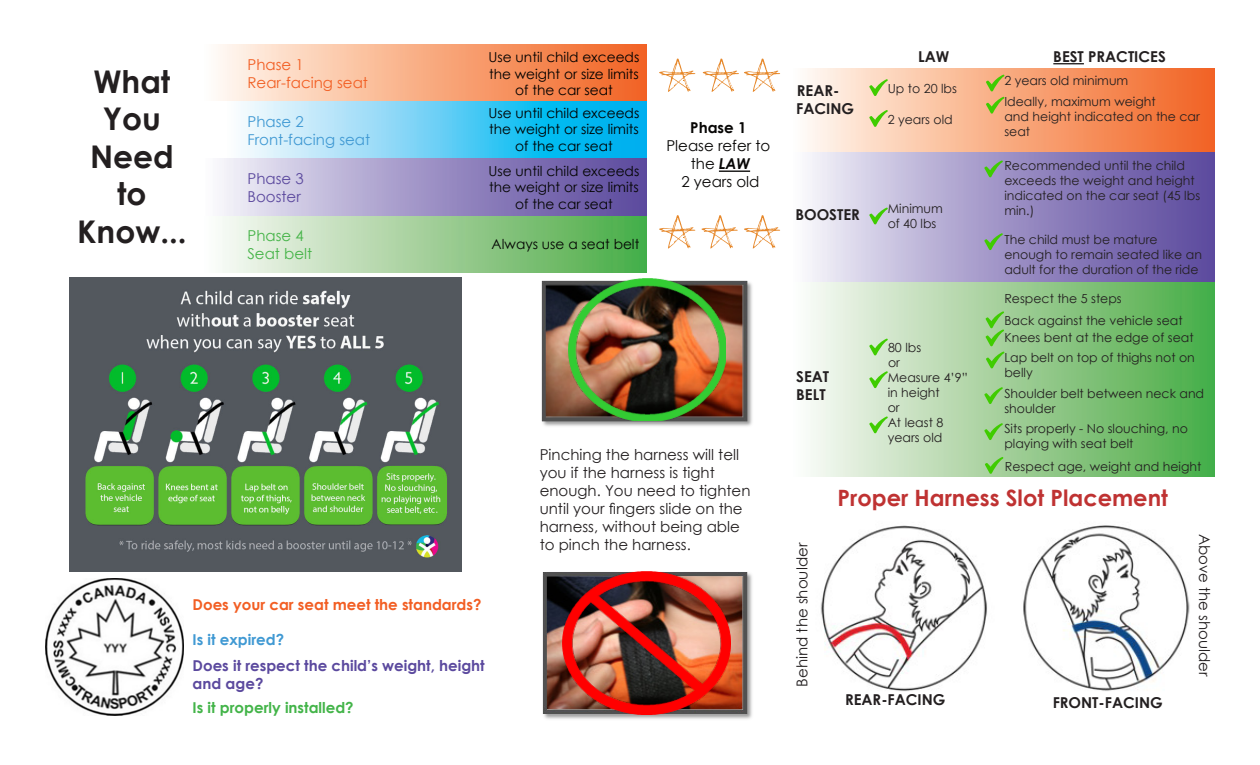
<style>
.page{position:relative;width:1260px;height:765px;background:#fff}
.page>*{position:absolute;margin:0;border:0;box-sizing:border-box;transform-origin:0 0}
.t1{font:700 31.25px/37.5px "Century Gothic";color:#231f20;text-align:center}
.t2{font:700 22.5px "Century Gothic";color:#bf3232}
.t3{font:15px/18px "Century Gothic";color:#231f20}
.t4{font:700 15px "Century Gothic";color:#231f20}
.t5{font:700 15px/18px "Century Gothic";color:#5b499e}
.t6{font:15px/18px "Century Gothic";color:#070605;text-align:center}
.t7{font:700 15px "Century Gothic";color:#f25e23}
.t8{font:15px "Century Gothic";color:#4099d3}
.t9{font:700 15px "Century Gothic";color:#43b449}
.t10{font:15px "Century Gothic";color:#f25e23}
.t11{font:15px "Century Gothic";color:#46b449}
.t12{font:700 15px "Century Gothic";color:#4099d3}
.t13{font:15px "Century Gothic";color:#5c499e}
.t14{font:15px "Century Gothic";color:#5b499e}
.t15{font:13.75px/16.5px "Century Gothic";color:#000;text-align:center}
.t16{font:13.75px/16.5px "Century Gothic";color:#040503;text-align:center}
.t17{font:12.5px/15px "Century Gothic";color:#231f20}
.s1{color:#f16024}
.s2{font-weight:700}
.s3{font-weight:700;font-style:italic}
</style>
<div class="page">
<div style="left:202px;top:45px;width:445px;height:57px;background:linear-gradient(to right,#fffbf2,#f2611d)"></div>
<svg style="left:202px;top:101px;width:445px;height:58px;background:#72d3f5"></svg>
<div style="left:202px;top:159px;width:445px;height:57px;background:linear-gradient(to right,#f3f2f9,#544199)"></div>
<div style="left:202px;top:216px;width:445px;height:57px;background:linear-gradient(to right,#fefaf8,#49aa43)"></div>
<svg style="left:659px;top:58px;width:36px;height:34px"></svg>
<svg style="left:703px;top:58px;width:77px;height:34px"></svg>
<svg style="left:659px;top:215px;width:36px;height:34px"></svg>
<svg style="left:702px;top:215px;width:36px;height:34px"></svg>
<svg style="left:744px;top:215px;width:36px;height:34px"></svg>
<img style="left:70px;top:278px;width:391px;height:293px">
<img style="left:45px;top:579px;width:138px;height:137px">
<img style="left:820px;top:525px;width:370px;height:166px">
<div style="left:791px;top:281px;width:424px;height:196px;background:linear-gradient(to right,#fefaf8,#49aa43)"></div>
<svg style="left:985px;top:457px;width:18px;height:17px"></svg>
<div style="left:791px;top:151px;width:424px;height:130px;background:linear-gradient(to right,#f3f1f9,#554199)"></div>
<div style="left:791px;top:69px;width:424px;height:83px;background:linear-gradient(to right,#fffbf2,#f2611d)"></div>
<svg style="left:986px;top:75px;width:19px;height:16px"></svg>
<svg style="left:986px;top:97px;width:19px;height:17px"></svg>
<svg style="left:869px;top:79px;width:19px;height:17px"></svg>
<svg style="left:869px;top:110px;width:19px;height:17px"></svg>
<svg style="left:984px;top:160px;width:19px;height:17px"></svg>
<svg style="left:984px;top:233px;width:19px;height:17px"></svg>
<svg style="left:869px;top:207px;width:19px;height:17px"></svg>
<svg style="left:869px;top:338px;width:19px;height:17px"></svg>
<svg style="left:869px;top:371px;width:19px;height:17px"></svg>
<svg style="left:869px;top:416px;width:19px;height:17px"></svg>
<svg style="left:986px;top:311px;width:19px;height:57px"></svg>
<svg style="left:984px;top:387px;width:19px;height:17px"></svg>
<svg style="left:984px;top:423px;width:19px;height:17px"></svg>
<hr style="left:1053px;top:63px;width:31px;height:1px;background:#231f20">
<img style="left:541px;top:280px;width:211px;height:146px">
<img style="left:568px;top:279px;width:158px;height:142px">
<img style="left:542px;top:572px;width:210px;height:147px">
<img style="left:562px;top:571px;width:168px;height:144px">
<hr style="left:719px;top:171px;width:31px;height:1px;background:#070605">
<p class="t1" style="left:77px;top:61px;width:111px">What<br>You<br>Need to<br>Know...</p>
<p class="t10" style="left:248px;top:54px;width:58px">Phase 1</p>
<p class="t10" style="left:248px;top:72px;width:122px"><span class="s1">Rear</span>-facing seat</p>
<p class="t8" style="left:248px;top:111px;width:58px">Phase 2</p>
<p class="t8" style="left:248px;top:129px;width:124px">Front-facing seat</p>
<p class="t14" style="left:248px;top:168px;width:58px">Phase 3</p>
<p class="t13" style="left:248px;top:186px;width:55px">Booster</p>
<p class="t11" style="left:248px;top:225px;width:58px">Phase 4</p>
<p class="t11" style="left:248px;top:243px;width:66px">Seat belt</p>
<p class="t15" style="left:489px;top:49px;width:152px">Use until child exceeds the weight or size limits of the car seat</p>
<p class="t15" style="left:489px;top:104px;width:152px">Use until child exceeds the weight or size limits of the car seat</p>
<p class="t16" style="left:489px;top:162px;width:152px">Use until child exceeds the weight or size limits of the car seat</p>
<p class="t16" style="left:492px;top:235px;width:149px">Always use a seat belt</p>
<p class="t6" style="left:666px;top:118px;width:105px"><span class="s2">Phase 1<br></span>Please refer to the <span class="s3">LAW<br></span>2 years old</p>
<p class="t7" style="left:193px;top:594px;width:290px">Does your car seat meet the standards?</p>
<p class="t12" style="left:193px;top:628px;width:93px">Is it expired?</p>
<p class="t5" style="left:193px;top:656px;width:294px">Does it respect the child’s weight, height and age?</p>
<p class="t9" style="left:193px;top:696px;width:163px">Is it properly installed?</p>
<p class="t3" style="left:540px;top:446px;width:212px">Pinching the harness will tell you if the harness is tight enough. You need to tighten until your fingers slide on the harness, without being able to pinch the harness.</p>
<p class="t4" style="left:797px;top:79px;width:44px">REAR-</p>
<p class="t4" style="left:796px;top:97px;width:59px">FACING</p>
<p class="t4" style="left:795px;top:203px;width:66px">BOOSTER</p>
<p class="t4" style="left:796px;top:365px;width:34px">SEAT</p>
<p class="t4" style="left:796px;top:383px;width:31px">BELT</p>
<p class="t4" style="left:918px;top:46px;width:33px">LAW</p>
<p class="t4" style="left:1053px;top:46px;width:114px">BEST PRACTICES</p>
<p class="t17" style="left:888px;top:81px;width:71px">Up to 20 lbs</p>
<p class="t17" style="left:888px;top:112px;width:67px">2 years old</p>
<p class="t17" style="left:888px;top:201px;width:57px">Minimum of 40 lbs</p>
<p class="t17" style="left:888px;top:340px;width:82px">80 lbs<br>or<br>Measure 4’9” in height<br>or<br>At least 8 years old</p>
<p class="t17" style="left:1004px;top:70px;width:153px;line-height:21.1px">2 years old minimum<br>Ideally, maximum weight</p>
<p class="t17" style="left:1004px;top:109px;width:197px">and height indicated on the car seat</p>
<p class="t17" style="left:1004px;top:158px;width:197px">Recommended until the child exceeds the weight and height indicated on the car seat (45 lbs min.)</p>
<p class="t17" style="left:1004px;top:232px;width:199px">The child must be mature enough to remain seated like an adult for the duration of the ride</p>
<p class="t17" style="left:1004px;top:287px;width:180px;line-height:22.4px">Respect the 5 steps<br>Back against the vehicle seat</p>
<p class="t17" style="left:1004px;top:328px;width:192px;line-height:19.6px">Knees bent at the edge of seat<br>Lap belt on top of thighs not on</p>
<p class="t17" style="left:1004px;top:362px;width:201px;line-height:21px">belly<br>Shoulder belt between neck and</p>
<p class="t17" style="left:1004px;top:398px;width:185px;line-height:20.5px">shoulder<br>Sits properly - No slouching, no</p>
<p class="t17" style="left:1004px;top:432px;width:198px;line-height:22.6px">playing with seat belt<br>Respect age, weight and height</p>
<p class="t2" style="left:838px;top:480px;width:332px">Proper Harness Slot Placement</p>
<p class="t3" style="left:793px;top:687px;width:145px;rotate:-90deg">Behind the shoulder</p>
<p class="t3" style="left:1214px;top:534px;width:145px;rotate:90deg">Above the shoulder</p>
<p class="t4" style="left:845px;top:688px;width:102px">REAR-FACING</p>
<p class="t4" style="left:1053px;top:691px;width:112px">FRONT-FACING</p>
</div>
